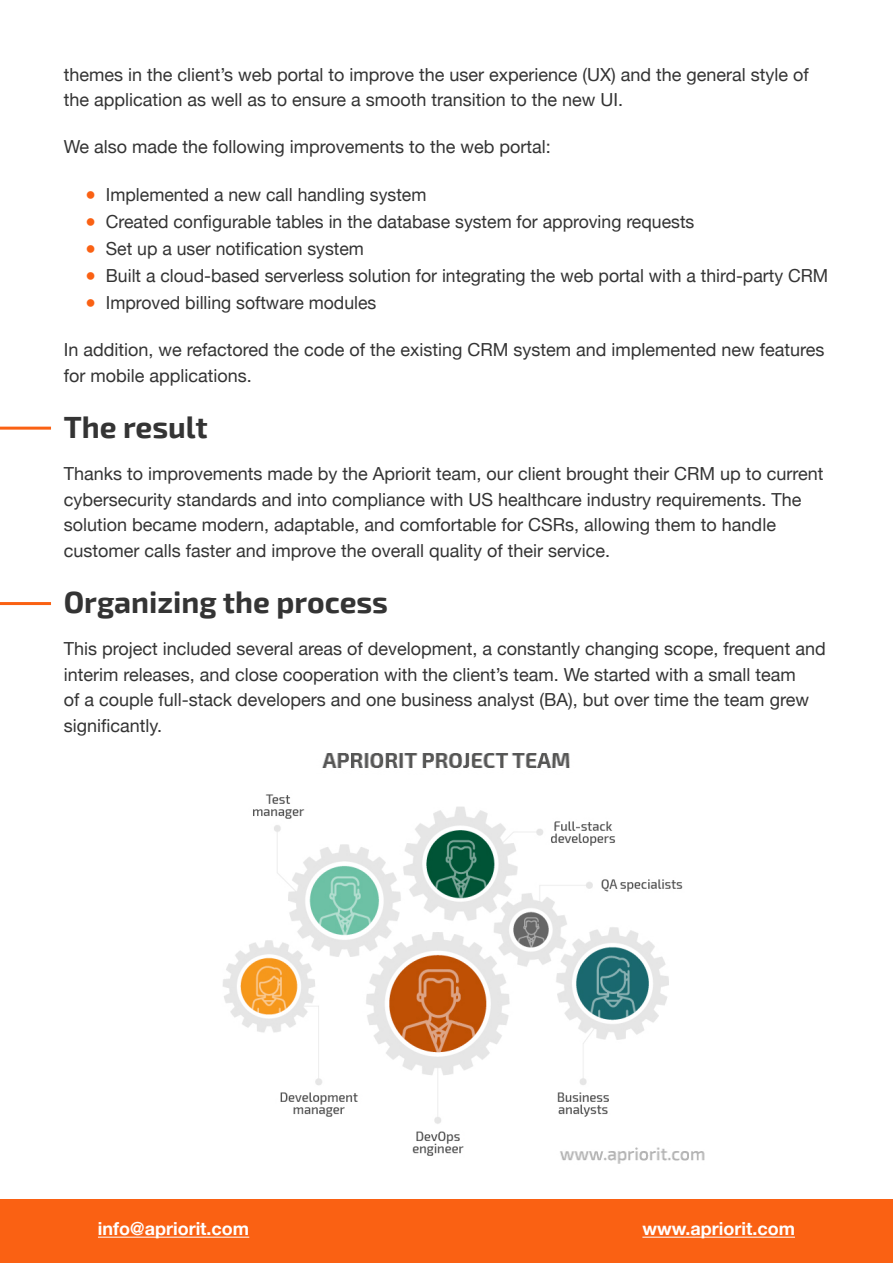
<style>
.page{position:relative;width:893px;height:1263px;background:#fff}
.page>*{position:absolute;margin:0;border:0;box-sizing:border-box;transform-origin:0 0}
.t1{font:700 30px "Exo 2";color:#343434}
.t2{font:18px/25.5px "Helvetica Neue";color:#343434}
.t3{font:700 18px "Helvetica Neue";color:#fff}
.s1{font-weight:500;color:#fa6113}
</style>
<div class="page">
<div style="left:0;top:1199px;width:893px;height:64px;background:#fa6113"></div>
<hr style="left:98px;top:1237px;width:151px;height:1px;background:#fff">
<hr style="left:642px;top:1237px;width:153px;height:1px;background:#fff">
<hr style="left:0;top:427px;width:51px;height:3px;background:#fa6113">
<hr style="left:0;top:602px;width:51px;height:3px;background:#fa6113">
<img style="left:223px;top:794px;width:460px;height:362px">
<img style="left:556px;top:1142px;width:149px;height:22px">
<img style="left:322px;top:753px;width:248px;height:15px">
<p class="t2" style="left:64px;top:63px;width:747px">themes in the client’s web portal to improve the user experience (UX) and the general style of the application as well as to ensure a smooth transition to the new UI.</p>
<p class="t2" style="left:64px;top:135px;width:489px">We also made the following improvements to the web portal:</p>
<p class="t2" style="left:85px;top:183px;width:343px"><span class="s1">●</span> Implemented a new call handling system</p>
<p class="t2" style="left:85px;top:210px;width:611px"><span class="s1">●</span> Created configurable tables in the database system for approving requests</p>
<p class="t2" style="left:85px;top:237px;width:280px"><span class="s1">●</span> Set up a user notification system</p>
<p class="t2" style="left:85px;top:264px;width:745px"><span class="s1">●</span> Built a cloud-based serverless solution for integrating the web portal with a third-party CRM</p>
<p class="t2" style="left:85px;top:291px;width:293px"><span class="s1">●</span> Improved billing software modules</p>
<p class="t2" style="left:64px;top:338px;width:762px">In addition, we refactored the code of the existing CRM system and implemented new features for mobile applications.</p>
<h1 class="t1" style="left:64px;top:409px;width:145px">The result</h1>
<p class="t2" style="left:64px;top:462px;width:761px">Thanks to improvements made by the Apriorit team, our client brought their CRM up to current cybersecurity standards and into compliance with US healthcare industry requirements. The solution became modern, adaptable, and comfortable for CSRs, allowing them to handle customer calls faster and improve the overall quality of their service.</p>
<h1 class="t1" style="left:64px;top:584px;width:326px">Organizing the process</h1>
<p class="t2" style="left:64px;top:637px;width:763px">This project included several areas of development, a constantly changing scope, frequent and interim releases, and close cooperation with the client’s team. We started with a small team<br>of a couple full-stack developers and one business analyst (BA), but over time the team grew significantly.</p>
<p class="t3" style="left:98px;top:1215px;width:153px">info@apriorit.com</p>
<p class="t3" style="left:642px;top:1215px;width:154px">www.apriorit.com</p>
</div>
